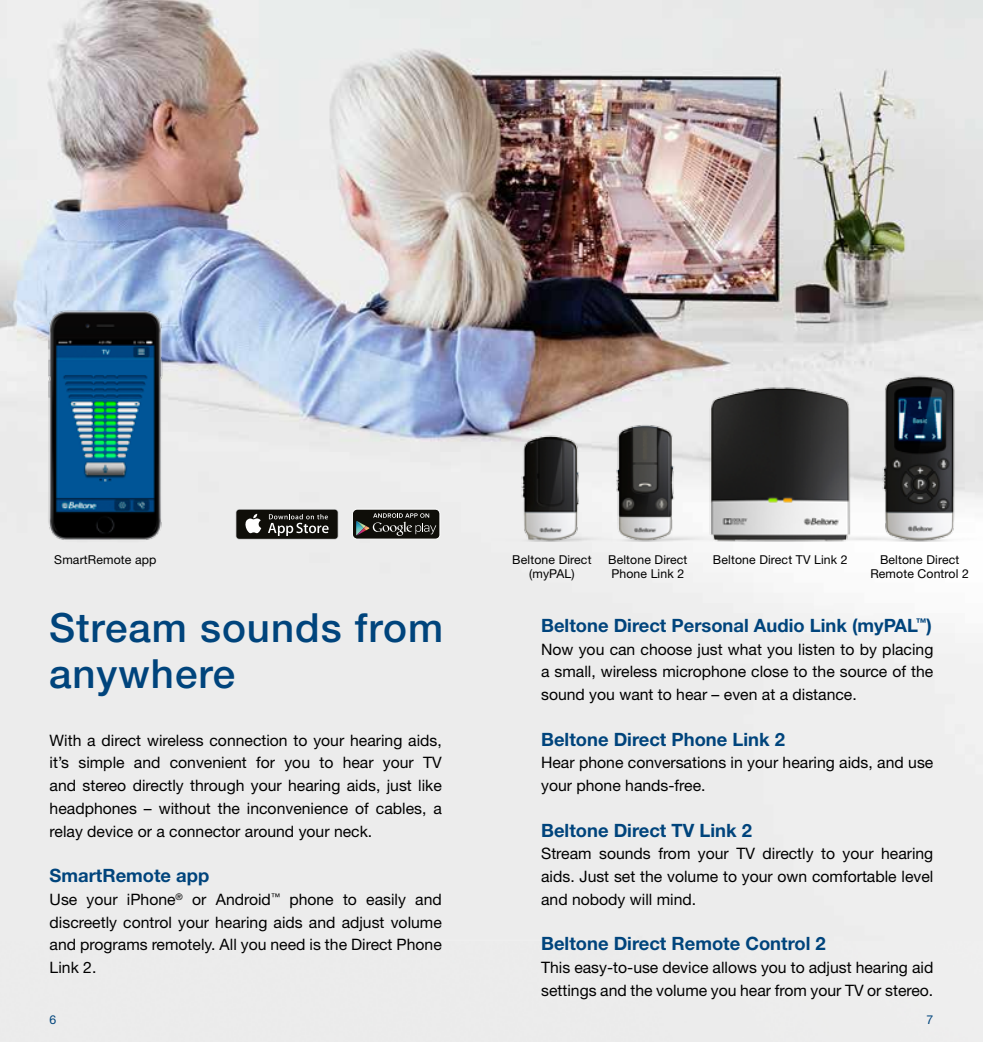
<style>
.page{position:relative;width:983px;height:1042px;background:#fff}
.page>*{position:absolute;margin:0;border:0;box-sizing:border-box;transform-origin:0 0}
.t1{font:500 40.25px/45.5px "Helvetica Neue LT Pro";letter-spacing:.025em;color:#00447c}
.t2{font:700 18.38px "Helvetica Neue LT Pro";color:#00447c}
.t3{font:15.75px/22.8px "Helvetica Neue LT Pro";color:#000;text-align:justify}
.t4{font:12.25px/14px "Helvetica Neue LT Pro";letter-spacing:.01em;color:#000;text-align:center}
.t5{font:12.25px "Helvetica Neue LT Pro";color:#00447c}
</style>
<div class="page">
<img style="left:0;top:0;width:982px;height:940px">
<img style="left:491px;top:365px;width:491px;height:187px">
<img style="left:39px;top:302px;width:132px;height:251px">
<div style="left:236px;top:509px;width:102px;height:30px;background:#535351;border-radius:4px"></div>
<div style="left:236px;top:510px;width:101px;height:29px;background:#0f0e09;border-radius:3px"></div>
<svg style="left:245px;top:514px;width:16px;height:19px"></svg>
<svg style="left:268px;top:514px;width:60px;height:22px"></svg>
<div style="left:352px;top:509px;width:88px;height:30px;background:#0f0e09;border-radius:5px"></div>
<div style="left:352px;top:509px;width:88px;height:30px;border:1px solid #fff;border-radius:5px"></div>
<svg style="left:356px;top:513px;width:80px;height:23px"></svg>
<p class="t4" style="left:54px;top:552px;width:104px">SmartRemote app</p>
<p class="t4" style="left:870px;top:552px;width:100px">Beltone Direct<br>Remote Control 2</p>
<p class="t4" style="left:512px;top:552px;width:81px">Beltone Direct</p>
<p class="t4" style="left:712px;top:552px;width:136px">Beltone Direct TV Link 2</p>
<p class="t4" style="left:529px;top:566px;width:47px">(myPAL)</p>
<p class="t4" style="left:608px;top:552px;width:81px;text-align:left">Beltone Direct<br>Phone Link 2</p>
<h1 class="t1" style="left:49px;top:605px;width:395px">Stream sounds from anywhere</h1>
<p class="t3" style="left:50px;top:728px;width:393px">With a direct wireless connection to your hearing aids, it’s simple and convenient for you to hear your TV and stereo directly through your hearing aids, just like headphones – without the inconvenience of cables, a relay device or a connector around your neck.</p>
<p class="t2" style="left:50px;top:864px;width:161px">SmartRemote app</p>
<p class="t3" style="left:50px;top:888px;width:393px">Use your iPhone<sup>®</sup> or Android<sup>™</sup> phone to easily and discreetly control your hearing aids and adjust volume and programs remotely. All you need is the Direct Phone Link 2.</p>
<p class="t2" style="left:541px;top:614px;width:392px">Beltone Direct Personal Audio Link (myPAL<sup>™</sup>)</p>
<p class="t3" style="left:541px;top:637px;width:393px">Now you can choose just what you listen to by placing a small, wireless microphone close to the source of the sound you want to hear – even at a distance.</p>
<p class="t2" style="left:541px;top:728px;width:245px">Beltone Direct Phone Link 2</p>
<p class="t3" style="left:541px;top:751px;width:393px">Hear phone conversations in your hearing aids, and use your phone hands-free.</p>
<p class="t2" style="left:541px;top:819px;width:212px">Beltone Direct TV Link 2</p>
<p class="t3" style="left:541px;top:842px;width:393px">Stream sounds from your TV directly to your hearing aids. Just set the volume to your own comfortable level and nobody will mind.</p>
<p class="t2" style="left:541px;top:932px;width:286px">Beltone Direct Remote Control 2</p>
<p class="t3" style="left:541px;top:956px;width:393px">This easy-to-use device allows you to adjust hearing aid settings and the volume you hear from your TV or stereo.</p>
<p class="t5" style="left:50px;top:1012px;width:8px">6</p>
<p class="t5" style="left:926px;top:1012px;width:8px">7</p>
</div>
